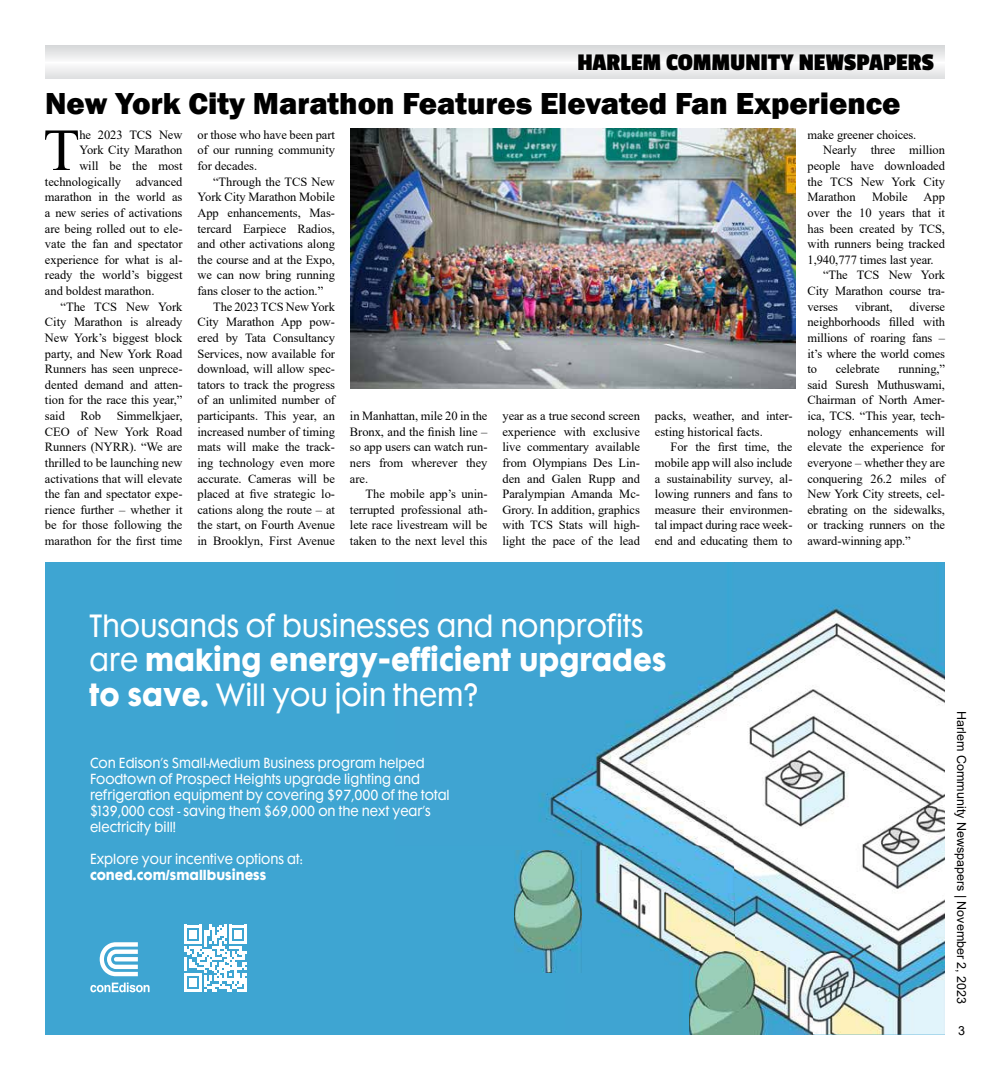
<style>
.page{position:relative;width:990px;height:1080px;background:#fff}
.page>*{position:absolute;margin:0;border:0;box-sizing:border-box;transform-origin:0 0}
.t1{font:59.75px "Times New Roman";color:#000}
.t2{font:800 31.25px "Franklin Gothic";color:#000}
.t3{font:29.38px "Futura Maxi CG Book";color:#fff;scale:.94 1}
.t4{font:29.38px "Futura Maxi CG Bold";color:#fff;scale:.94 1}
.t5{font:700 25px "Passion One";color:#000}
.t6{font:13.38px/16px "Futura Maxi CG Book";color:#fff;scale:.94 1}
.t7{font:13.38px "Futura Maxi CG Bold";color:#fff;scale:.94 1}
.t8{font:12.5px/15.6px "Times New Roman";letter-spacing:-.005em;color:#000;text-align:justify}
.t9{font:12.5px "Arial";color:#000}
.s1{font-family:"Futura Maxi CG Book"}
.s2{font-family:"Futura Maxi CG Bold"}
</style>
<div class="page">
<svg style="left:45px;top:45px;width:900px;height:34px"></svg>
<div style="left:45px;top:563px;width:350px;height:472px;background:#3ea5d2"></div>
<img style="left:395px;top:563px;width:338px;height:283px">
<img style="left:733px;top:563px;width:212px;height:424px">
<div style="left:395px;top:846px;width:127px;height:189px;background:#3ea5d2"></div>
<img style="left:522px;top:846px;width:212px;height:47px">
<img style="left:565px;top:893px;width:126px;height:142px">
<img style="left:691px;top:893px;width:43px;height:59px">
<div style="left:522px;top:973px;width:43px;height:62px;background:#3ea5d2"></div>
<img style="left:813px;top:987px;width:132px;height:48px">
<img style="left:514px;top:851px;width:67px;height:122px">
<img style="left:689px;top:952px;width:124px;height:83px">
<svg style="left:90px;top:983px;width:60px;height:9px"></svg>
<svg style="left:100px;top:942px;width:38px;height:34px"></svg>
<svg style="left:184px;top:925px;width:63px;height:67px"></svg>
<img style="left:350px;top:129px;width:445px;height:260px">
<h3 class="t5" style="left:577px;top:49px;width:358px">HARLEM COMMUNITY NEWSPAPERS</h3>
<h2 class="t2" style="left:45px;top:83px;width:857px">New York City Marathon Features Elevated Fan Experience</h2>
<h1 class="t1" style="left:43px;top:108px;width:38px">T</h1>
<p class="t8" style="left:79px;top:126px;width:105px">he 2023 TCS New</p>
<p class="t8" style="left:197px;top:126px;width:139px">or those who have been part of our running community for decades.</p>
<p class="t8" style="left:213px;top:173px;width:123px">“Through the TCS New</p>
<p class="t8" style="left:197px;top:189px;width:139px">York City Marathon Mobile</p>
<p class="t8" style="left:197px;top:204px;width:139px">App enhancements, Mas-</p>
<p class="t8" style="left:197px;top:220px;width:139px">tercard Earpiece Radios,</p>
<p class="t8" style="left:197px;top:236px;width:139px">and other activations along</p>
<p class="t8" style="left:197px;top:251px;width:139px">the course and at the Expo,</p>
<p class="t8" style="left:197px;top:267px;width:139px">we can now bring running</p>
<p class="t8" style="left:197px;top:283px;width:127px">fans closer to the action.”</p>
<p class="t8" style="left:213px;top:298px;width:123px">The 2023 TCS New York</p>
<p class="t8" style="left:197px;top:314px;width:139px">City Marathon App pow-</p>
<p class="t8" style="left:197px;top:329px;width:139px">ered by Tata Consultancy</p>
<p class="t8" style="left:197px;top:345px;width:139px">Services, now available for</p>
<p class="t8" style="left:197px;top:361px;width:139px">download, will allow spec-</p>
<p class="t8" style="left:197px;top:376px;width:139px">tators to track the progress</p>
<p class="t8" style="left:197px;top:392px;width:139px">of an unlimited number of</p>
<p class="t8" style="left:197px;top:408px;width:139px">participants. This year, an</p>
<p class="t8" style="left:197px;top:423px;width:139px">increased number of timing</p>
<p class="t8" style="left:197px;top:439px;width:139px">mats will make the track-</p>
<p class="t8" style="left:197px;top:454px;width:139px">ing technology even more</p>
<p class="t8" style="left:197px;top:470px;width:139px">accurate. Cameras will be</p>
<p class="t8" style="left:197px;top:486px;width:139px">placed at five strategic lo-</p>
<p class="t8" style="left:197px;top:501px;width:139px">cations along the route – at</p>
<p class="t8" style="left:197px;top:517px;width:139px">the start, on Fourth Avenue</p>
<p class="t8" style="left:197px;top:533px;width:139px">in Brooklyn, First Avenue</p>
<p class="t8" style="left:807px;top:126px;width:110px">make greener choices.</p>
<p class="t8" style="left:823px;top:142px;width:123px">Nearly three million</p>
<p class="t8" style="left:807px;top:158px;width:139px">people have downloaded</p>
<p class="t8" style="left:807px;top:173px;width:139px">the TCS New York City</p>
<p class="t8" style="left:807px;top:189px;width:50px">Marathon</p>
<p class="t8" style="left:872px;top:189px;width:37px">Mobile</p>
<p class="t8" style="left:924px;top:189px;width:23px">App</p>
<p class="t8" style="left:807px;top:204px;width:139px">over the 10 years that it</p>
<p class="t8" style="left:807px;top:220px;width:139px">has been created by TCS,</p>
<p class="t8" style="left:807px;top:236px;width:139px">with runners being tracked</p>
<p class="t8" style="left:807px;top:251px;width:128px">1,940,777 times last year.</p>
<p class="t8" style="left:823px;top:267px;width:123px">“The TCS New York</p>
<p class="t8" style="left:807px;top:283px;width:139px">City Marathon course tra-</p>
<p class="t8" style="left:807px;top:298px;width:32px">verses</p>
<p class="t8" style="left:855px;top:298px;width:39px">vibrant,</p>
<p class="t8" style="left:79px;top:142px;width:105px">York City Marathon</p>
<p class="t8" style="left:79px;top:158px;width:105px">will be the most</p>
<p class="t8" style="left:45px;top:173px;width:139px">technologically advanced</p>
<p class="t8" style="left:45px;top:189px;width:139px">marathon in the world as</p>
<p class="t8" style="left:45px;top:204px;width:139px">a new series of activations</p>
<p class="t8" style="left:45px;top:220px;width:139px">are being rolled out to ele-</p>
<p class="t8" style="left:45px;top:236px;width:139px">vate the fan and spectator</p>
<p class="t8" style="left:45px;top:251px;width:139px">experience for what is al-</p>
<p class="t8" style="left:45px;top:267px;width:139px">ready the world’s biggest</p>
<p class="t8" style="left:45px;top:283px;width:111px">and boldest marathon.</p>
<p class="t8" style="left:61px;top:298px;width:123px">“The TCS New York</p>
<p class="t8" style="left:45px;top:314px;width:139px">City Marathon is already</p>
<p class="t8" style="left:45px;top:329px;width:139px">New York’s biggest block</p>
<p class="t8" style="left:45px;top:345px;width:139px">party, and New York Road</p>
<p class="t8" style="left:45px;top:361px;width:139px">Runners has seen unprece-</p>
<p class="t8" style="left:45px;top:376px;width:139px">dented demand and atten-</p>
<p class="t8" style="left:45px;top:392px;width:139px">tion for the race this year,”</p>
<p class="t8" style="left:45px;top:408px;width:139px">said Rob Simmelkjaer,</p>
<p class="t8" style="left:45px;top:423px;width:139px">CEO of New York Road</p>
<p class="t8" style="left:45px;top:439px;width:139px">Runners (NYRR). “We are</p>
<p class="t8" style="left:45px;top:454px;width:139px">thrilled to be launching new</p>
<p class="t8" style="left:45px;top:470px;width:139px">activations that will elevate</p>
<p class="t8" style="left:45px;top:486px;width:139px">the fan and spectator expe-</p>
<p class="t8" style="left:45px;top:501px;width:139px">rience further – whether it</p>
<p class="t8" style="left:45px;top:517px;width:139px">be for those following the</p>
<p class="t8" style="left:45px;top:533px;width:139px">marathon for the first time</p>
<p class="t8" style="left:807px;top:298px;width:139px;text-indent:102px">diverse neighborhoods filled with millions of roaring fans – it’s where the world comes to</p>
<p class="t8" style="left:807px;top:361px;width:139px;text-indent:91px">running,” said Suresh Muthuswami, Chairman of North Amer&shy;ica, TCS. “This year, tech&shy;nology enhancements will elevate the experience for everyone – whether they are conquering 26.2 miles of New York City streets, cel&shy;ebrating on the sidewalks, or tracking runners on the award-winning app.”</p>
<p class="t8" style="left:836px;top:361px;width:46px">celebrate</p>
<p class="t8" style="left:350px;top:408px;width:139px">in Manhattan, mile 20 in the Bronx, and the finish line – so app users can watch run&shy;ners from wherever they are.</p>
<p class="t8" style="left:350px;top:486px;width:139px;text-indent:16px">The mobile app’s unin&shy;terrupted professional ath&shy;lete race livestream will be taken to the next level this</p>
<p class="t8" style="left:502px;top:408px;width:139px">year as a true second screen experience with exclusive live commentary available from Olympians Des Lin&shy;den and Galen Rupp and Paralympian Amanda Mc-Grory. In addition, graphics with TCS Stats will high&shy;light the pace of the lead</p>
<p class="t8" style="left:655px;top:408px;width:139px">packs, weather, and inter&shy;esting historical facts.</p>
<p class="t8" style="left:655px;top:439px;width:139px;text-indent:16px">For the first time, the mobile app will also include a sustainability survey, al&shy;lowing runners and fans to measure their environmen&shy;tal impact during race week&shy;end and educating them to</p>
<h3 class="t3" style="left:90px;top:608px;width:591px">Thousands of businesses and nonprofits</h3>
<h3 class="t4" style="left:90px;top:641px;width:615px"><span class="s1">are</span> making energy-efficient upgrades</h3>
<h3 class="t3" style="left:90px;top:677px;width:415px"><span class="s2">to save.</span> Will you join them?</h3>
<p class="t6" style="left:90px;top:755px;width:384px">Con Edison’s Small-Medium Business program helped Foodtown of Prospect Heights upgrade lighting and refrigeration equipment by covering $97,000 of the total $139,000 cost - saving them $69,000 on the next year’s electricity bill!</p>
<p class="t6" style="left:90px;top:851px;width:228px">Explore your incentive options at:</p>
<p class="t7" style="left:90px;top:866px;width:189px">coned.com/smallbusiness</p>
<p class="t9" style="left:970px;top:711px;width:294px;rotate:90deg">Harlem Community Newspapers | November 2, 2023</p>
<p class="t9" style="left:958px;top:1022px;width:8px">3</p>
</div>
